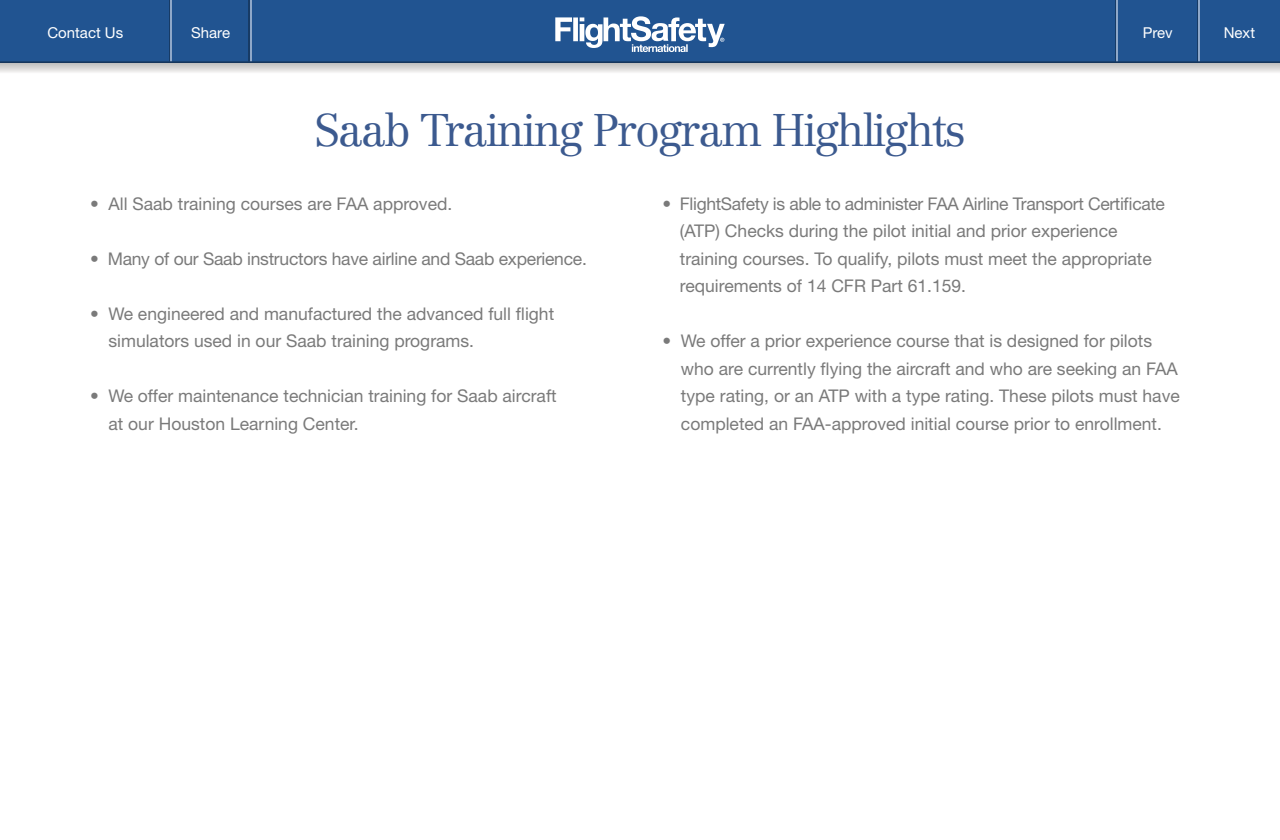
<style>
.page{position:relative;width:1280px;height:840px;background:#fff}
.page>*{position:absolute;margin:0;border:0;box-sizing:border-box;transform-origin:0 0}
.t1{font:300 45px "Centennial";letter-spacing:-.045em;color:#3c5a8f}
.t2{font:17.5px/27.5px "Helvetica Neue";color:#7a7a7a}
.t3{font:15px "Helvetica Neue";color:#fff}
</style>
<div class="page">
<div style="left:0;top:0;width:1280px;height:62px;background:#215491"></div>
<svg style="left:555px;top:16px;width:170px;height:36px"></svg>
<hr style="left:249px;top:0;width:1px;height:61px;background:#173b66">
<hr style="left:250px;top:0;width:1px;height:61px;background:#8fa8c9">
<hr style="left:1116px;top:0;width:1px;height:61px;background:#173b66">
<hr style="left:1117px;top:0;width:1px;height:61px;background:#8fa8c9">
<hr style="left:1197px;top:0;width:1px;height:61px;background:#173b66">
<hr style="left:1198px;top:0;width:2px;height:61px;background:#8fa8c9">
<hr style="left:170px;top:0;width:1px;height:61px;background:#173b66">
<hr style="left:171px;top:0;width:1px;height:61px;background:#8fa8c9">
<hr style="left:0;top:61px;width:1280px;height:1px;background:#173b66">
<svg style="left:0;top:62px;width:1280px;height:10px;background:#c2c5c9"></svg>
<p class="t3" style="left:47px;top:23px;width:77px">Contact Us</p>
<p class="t3" style="left:191px;top:23px;width:40px">Share</p>
<p class="t3" style="left:1143px;top:23px;width:32px">Prev</p>
<p class="t3" style="left:1224px;top:23px;width:33px">Next</p>
<h1 class="t1" style="left:314px;top:104px;width:653px">Saab Training Program Highlights</h1>
<p class="t2" style="left:90px;top:190px;width:364px">• All Saab training courses are FAA approved.</p>
<p class="t2" style="left:90px;top:245px;width:498px">• Many of our Saab instructors have airline and Saab experience.</p>
<p class="t2" style="left:108px;top:300px;width:447px;text-indent:-18px">• We engineered and manufactured the advanced full flight simulators used in our Saab training programs.</p>
<p class="t2" style="left:108px;top:382px;width:450px;text-indent:-18px">• We offer maintenance technician training for Saab aircraft at our Houston Learning Center.</p>
<p class="t2" style="left:680px;top:190px;width:487px;text-indent:-17px">• FlightSafety is able to administer FAA Airline Transport Certificate (ATP) Checks during the pilot initial and prior experience training courses. To qualify, pilots must meet the appropriate requirements of 14 CFR Part 61.159.</p>
<p class="t2" style="left:681px;top:327px;width:500px;text-indent:-18px">• We offer a prior experience course that is designed for pilots who are currently flying the aircraft and who are seeking an FAA type rating, or an ATP with a type rating. These pilots must have completed an FAA-approved initial course prior to enrollment.</p>
</div>
